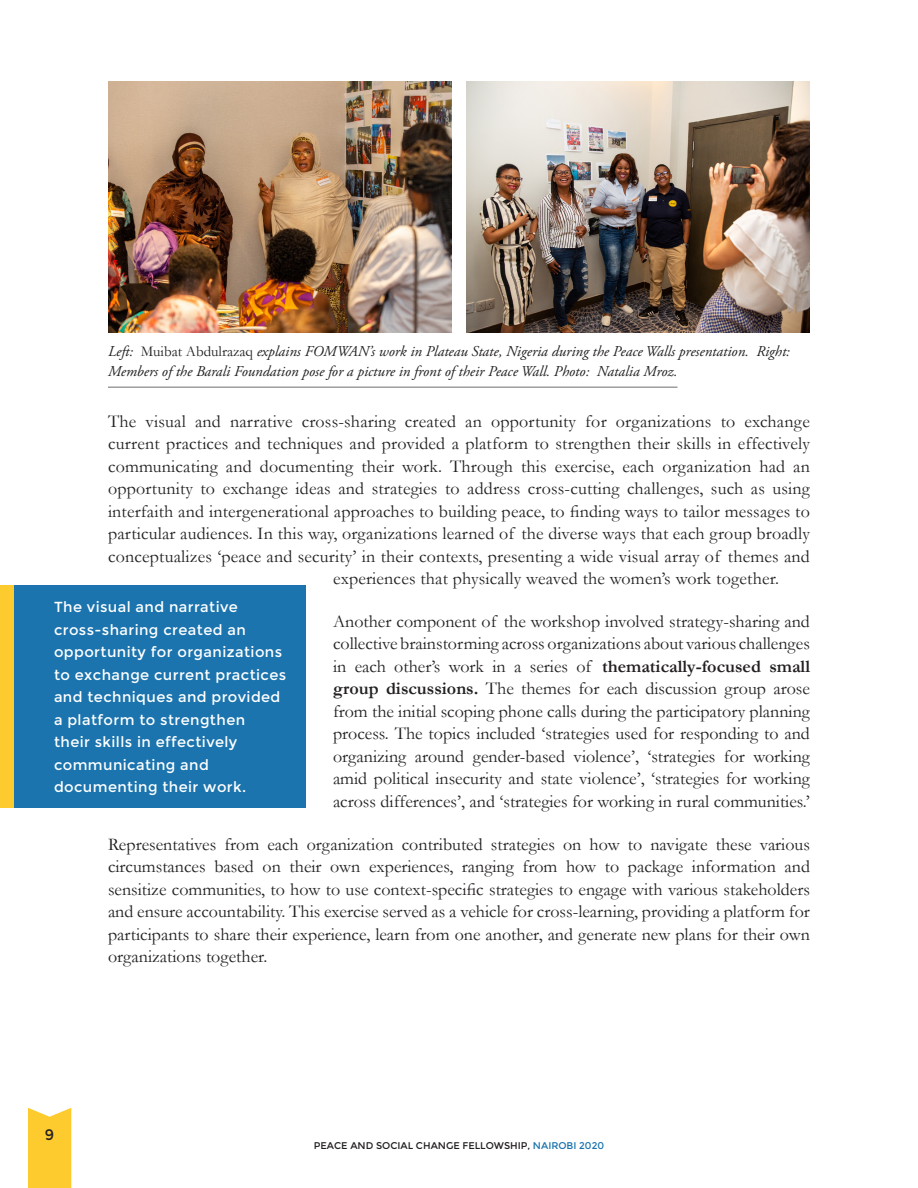
<style>
.page{position:relative;width:918px;height:1188px;background:#fff}
.page>*{position:absolute;margin:0;border:0;box-sizing:border-box;transform-origin:0 0}
.t1{font:21px "NATS";color:#231f20}
.Quote_2{font:20.25px/22.5px "NATS";letter-spacing:.02em;color:#fff}
.Body_Copy{font:18px/22.5px "Garamond";letter-spacing:.01em;color:#231f20;text-align:justify}
.Photo_Caption{font:italic 15px/19.5px "Adobe Garamond Pro";color:#231f20}
.t2{font:13.5px "NATS";color:#231f20}
.s1{font-family:"Garamond";font-style:normal}
.s2{font-weight:700}
.s3{color:#1b74ae}
</style>
<div class="page">
<div style="left:28px;top:1108px;width:43px;height:80px;background:#fecb2f"></div>
<hr style="left:108px;top:387px;width:569px;height:1px;background:#6c6d70">
<img style="left:108px;top:81px;width:344px;height:252px">
<img style="left:466px;top:81px;width:344px;height:252px">
<div style="left:0;top:585px;width:306px;height:222px;background:#1b74ae"></div>
<div style="left:0;top:585px;width:14px;height:222px;background:#fecb2f"></div>
<p class="Photo_Caption" style="left:108px;top:342px;width:684px">Left: <span class="s1">Muibat Abdulrazaq</span> explains FOMWAN’s work in Plateau State, Nigeria during the Peace Walls presentation. Right:<br>Members of the Barali Foundation pose for a picture in front of their Peace Wall. Photo: Natalia Mroz.</p>
<p class="Body_Copy" style="left:108px;top:409px;width:703px">The visual and narrative cross-sharing created an opportunity for organizations to exchange</p>
<p class="Body_Copy" style="left:108px;top:432px;width:703px">current practices and techniques and provided a platform to strengthen their skills in effectively</p>
<p class="Body_Copy" style="left:108px;top:454px;width:703px">communicating and documenting their work. Through this exercise, each organization had an</p>
<p class="Body_Copy" style="left:108px;top:477px;width:704px">opportunity to exchange ideas and strategies to address cross-cutting challenges, such as using</p>
<p class="Body_Copy" style="left:108px;top:499px;width:703px">interfaith and intergenerational approaches to building peace, to finding ways to tailor messages to</p>
<p class="Body_Copy" style="left:108px;top:522px;width:703px">particular audiences. In this way, organizations learned of the diverse ways that each group broadly</p>
<p class="Body_Copy" style="left:108px;top:544px;width:703px">conceptualizes ‘peace and security’ in their contexts, presenting a wide visual array of themes and</p>
<p class="Body_Copy" style="left:333px;top:567px;width:448px">experiences that physically weaved the women’s work together.</p>
<p class="Body_Copy" style="left:333px;top:610px;width:479px">Another component of the workshop involved strategy-sharing and collective brainstorming across organizations about various challenges in each other’s work in a series of <span class="s2">thematically-focused small group discussions.</span> The themes for each discussion group arose from the initial scoping phone calls during the participatory planning process. The topics included ‘strategies used for responding to and organizing around gender-based violence’, ‘strategies for working amid political insecurity and state violence’, ‘strategies for working across differences’, and ‘strategies for working in rural communities.’</p>
<p class="Body_Copy" style="left:108px;top:832px;width:704px">Representatives from each organization contributed strategies on how to navigate these various circumstances based on their own experiences, ranging from how to package information and sensitize communities, to how to use context-specific strategies to engage with various stakeholders and ensure accountability. This exercise served as a vehicle for cross-learning, providing a platform for participants to share their experience, learn from one another, and generate new plans for their own organizations together.</p>
<p class="Quote_2" style="left:54px;top:594px;width:234px">The visual and narrative cross-sharing created an opportunity for organizations to exchange current practices and techniques and provided a platform to strengthen their skills in effectively communicating and documenting their work.</p>
<p class="t1" style="left:45px;top:1120px;width:11px">9</p>
<p class="t2" style="left:314px;top:1136px;width:292px">PEACE AND SOCIAL CHANGE FELLOWSHIP, <span class="s3">NAIROBI 2020</span></p>
</div>
